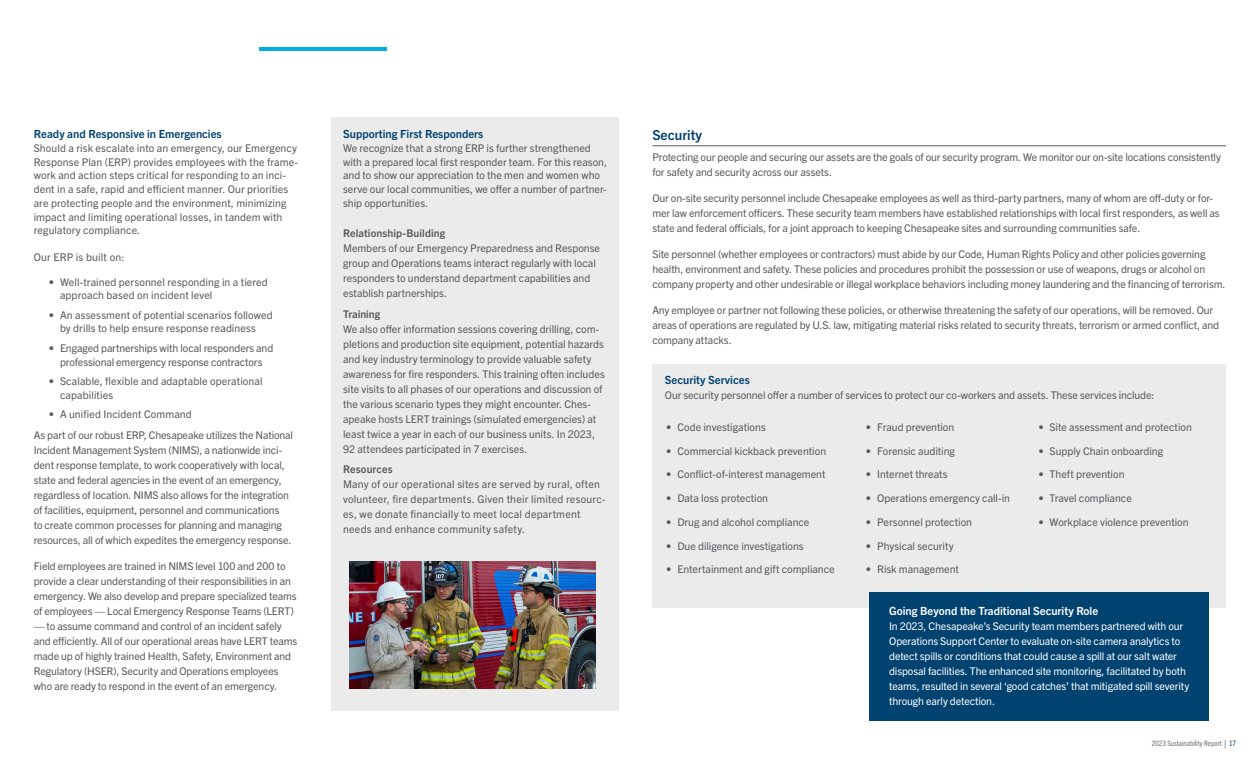
<style>
.page{position:relative;width:1260px;height:765px;background:#fff}
.page>*{position:absolute;margin:0;border:0;box-sizing:border-box;transform-origin:0 0}
.t1{font:700 13.75px "Trade Gothic Next LT Pro";color:#004270}
.t2{font:700 11.25px "Trade Gothic Next LT Pro";color:#004270}
.t3{font:700 11.25px "Trade Gothic Next LT Pro";color:#fff}
.t4{font:10.62px/15px "Trade Gothic Next LT Pro";letter-spacing:-.005em;color:#58595b}
.t5{font:10.62px/15px "Trade Gothic Next LT Pro";letter-spacing:-.015em;color:#fff}
.t6{font:10.62px/15px "Trade Gothic Next LT Pro";letter-spacing:.015em;color:#58595b}
.t7{font:700 10.62px "Trade Gothic Next LT Pro";letter-spacing:.01em;color:#58595b}
.t8{font:condensed 7.5px "Trade Gothic Next LT Pro";color:#6e6f72}
.s1{font-size:11.25px}
.s2{color:#004270}
</style>
<div class="page">
<hr style="left:260px;top:47px;width:127px;height:4px;background:#00aee0">
<div style="left:331px;top:117px;width:287px;height:594px;background:#ebebec"></div>
<div style="left:652px;top:364px;width:574px;height:244px;background:#ebebec"></div>
<hr style="left:652px;top:146px;width:574px;height:1px;background:#58595b">
<div style="left:870px;top:592px;width:339px;height:129px;background:#004270"></div>
<img style="left:350px;top:561px;width:245px;height:128px">
<p class="t2" style="left:34px;top:126px;width:190px">Ready and Responsive in Emergencies</p>
<p class="t4" style="left:34px;top:140px;width:266px;line-height:13.8px">Should a risk escalate into an emergency, our Emergency Response Plan (ERP) provides employees with the frame&shy;work and action steps critical for responding to an inci&shy;dent in a safe, rapid and efficient manner. Our priorities are protecting people and the environment, minimizing impact and limiting operational losses, in tandem with regulatory compliance.</p>
<p class="t6" style="left:34px;top:248px;width:92px">Our ERP is built on:</p>
<p class="t4" style="left:60px;top:274px;width:209px;line-height:13.8px;text-indent:-11px">• Well-trained personnel responding in a tiered approach based on incident level</p>
<p class="t4" style="left:49px;top:307px;width:226px;line-height:13.8px;text-align:center">• An assessment of potential scenarios followed by drills to help ensure response readiness</p>
<p class="t4" style="left:49px;top:340px;width:226px;line-height:13.8px;text-align:center">• Engaged partnerships with local responders and professional emergency response contractors</p>
<p class="t4" style="left:60px;top:374px;width:204px;line-height:13.8px;text-indent:-11px">• Scalable, flexible and adaptable operational capabilities</p>
<p class="t4" style="left:34px;top:403px;width:261px;line-height:20.6px;text-indent:15px">• A unified Incident Command<br>As part of our robust ERP, Chesapeake utilizes the National</p>
<p class="t4" style="left:34px;top:442px;width:258px">Incident Management System (NIMS), a nationwide inci&shy;dent response template, to work cooperatively with local, state and federal agencies in the event of an emergency, regardless of location. NIMS also allows for the integration of facilities, equipment, personnel and communications to create common processes for planning and managing resources, all of which expedites the emergency response.</p>
<p class="t4" style="left:34px;top:558px;width:264px">Field employees are trained in NIMS level 100 and 200 to provide a clear understanding of their responsibilities in an emergency. We also develop and prepare specialized teams of employees — Local Emergency Response Teams (LERT)</p>
<p class="t4" style="left:34px;top:618px;width:265px">— to assume command and control of an incident safely and efficiently. All of our operational areas have LERT teams made up of highly trained Health, Safety, Environment and Regulatory (HSER), Security and Operations employees who are ready to respond in the event of an emergency.</p>
<p class="t2" style="left:343px;top:126px;width:142px">Supporting First Responders</p>
<p class="t4" style="left:343px;top:140px;width:265px;line-height:13.8px">We recognize that a strong ERP is further strengthened with a prepared local first responder team. For this reason, and to show our appreciation to the men and women who serve our local communities, we offer a number of partner&shy;ship opportunities.</p>
<p class="t7" style="left:343px;top:226px;width:104px">Relationship-Building</p>
<p class="t4" style="left:343px;top:240px;width:259px">Members of our Emergency Preparedness and Response group and Operations teams interact regularly with local responders to understand department capabilities and establish partnerships.</p>
<p class="t7" style="left:343px;top:307px;width:39px">Training</p>
<p class="t4" style="left:343px;top:321px;width:263px">We also offer information sessions covering drilling, com&shy;pletions and production site equipment, potential hazards and key industry terminology to provide valuable safety awareness for fire responders. This training often includes site visits to all phases of our operations and discussion of the various scenario types they might encounter. Ches&shy;apeake hosts LERT trainings (simulated emergencies) at least twice a year in each of our business units. In 2023, 92 attendees participated in 7 exercises.</p>
<p class="t7" style="left:343px;top:462px;width:51px">Resources</p>
<p class="t6" style="left:343px;top:476px;width:264px">Many of our operational sites are served by rural, often volunteer, fire departments. Given their limited resourc&shy;es, we donate financially to meet local department needs and enhance community safety.</p>
<p class="t1" style="left:652px;top:125px;width:51px">Security</p>
<p class="t4" style="left:652px;top:149px;width:570px">Protecting our people and securing our assets are the goals of our security program. We monitor our on-site locations consistently for safety and security across our assets.</p>
<p class="t4" style="left:652px;top:190px;width:569px">Our on-site security personnel include Chesapeake employees as well as third-party partners, many of whom are off-duty or for&shy;mer law enforcement officers. These security team members have established relationships with local first responders, as well as state and federal officials, for a joint approach to keeping Chesapeake sites and surrounding communities safe.</p>
<p class="t4" style="left:652px;top:246px;width:573px">Site personnel (whether employees or contractors) must abide by our Code, Human Rights Policy and other policies governing health, environment and safety. These policies and procedures prohibit the possession or use of weapons, drugs or alcohol on company property and other undesirable or illegal workplace behaviors including money laundering and the financing of terrorism.</p>
<p class="t4" style="left:652px;top:302px;width:568px">Any employee or partner not following these policies, or otherwise threatening the safety of our operations, will be removed. Our areas of operations are regulated by U. S. law, mitigating material risks related to security threats, terrorism or armed conflict, and company attacks.</p>
<p class="t2" style="left:665px;top:372px;width:86px">Security Services</p>
<p class="t4" style="left:665px;top:387px;width:491px">Our security personnel offer a number of services to protect our co-workers and assets. These services include:</p>
<p class="t4" style="left:666px;top:419px;width:101px">• Code investigations</p>
<p class="t4" style="left:666px;top:442px;width:162px">• Commercial kickback prevention</p>
<p class="t4" style="left:666px;top:466px;width:161px">• Conflict-of-interest management</p>
<p class="t4" style="left:666px;top:490px;width:103px">• Data loss protection</p>
<p class="t4" style="left:666px;top:514px;width:145px">• Drug and alcohol compliance</p>
<p class="t4" style="left:666px;top:537px;width:139px">• Due diligence investigations</p>
<p class="t4" style="left:666px;top:561px;width:170px">• Entertainment and gift compliance</p>
<p class="t4" style="left:1038px;top:419px;width:155px">• Site assessment and protection</p>
<p class="t4" style="left:1038px;top:442px;width:126px">• Supply Chain onboarding</p>
<p class="t4" style="left:1038px;top:466px;width:88px">• Theft prevention</p>
<p class="t4" style="left:1038px;top:490px;width:95px">• Travel compliance</p>
<p class="t4" style="left:1038px;top:514px;width:152px">• Workplace violence prevention</p>
<p class="t4" style="left:866px;top:419px;width:90px">• Fraud prevention</p>
<p class="t4" style="left:866px;top:442px;width:91px">• Forensic auditing</p>
<p class="t4" style="left:866px;top:466px;width:83px">• Internet threats</p>
<p class="t4" style="left:866px;top:490px;width:146px">• Operations emergency call-in</p>
<p class="t4" style="left:866px;top:514px;width:108px">• Personnel protection</p>
<p class="t4" style="left:866px;top:537px;width:89px">• Physical security</p>
<p class="t4" style="left:866px;top:561px;width:95px">• Risk management</p>
<p class="t3" style="left:889px;top:604px;width:211px">Going Beyond the Traditional Security Role</p>
<p class="t5" style="left:889px;top:618px;width:302px">In 2023, Chesapeake’s Security team members partnered with our Operations Support Center to evaluate on-site camera analytics to detect spills or conditions that could cause a spill at our salt water disposal facilities. The enhanced site monitoring, facilitated by both teams, resulted in several ‘good catches’ that mitigated spill severity through early detection.</p>
<p class="t8" style="left:1152px;top:739px;width:86px">2023 Sustainability Report <span class="s1">|</span> <span class="s2">17</span></p>
</div>
